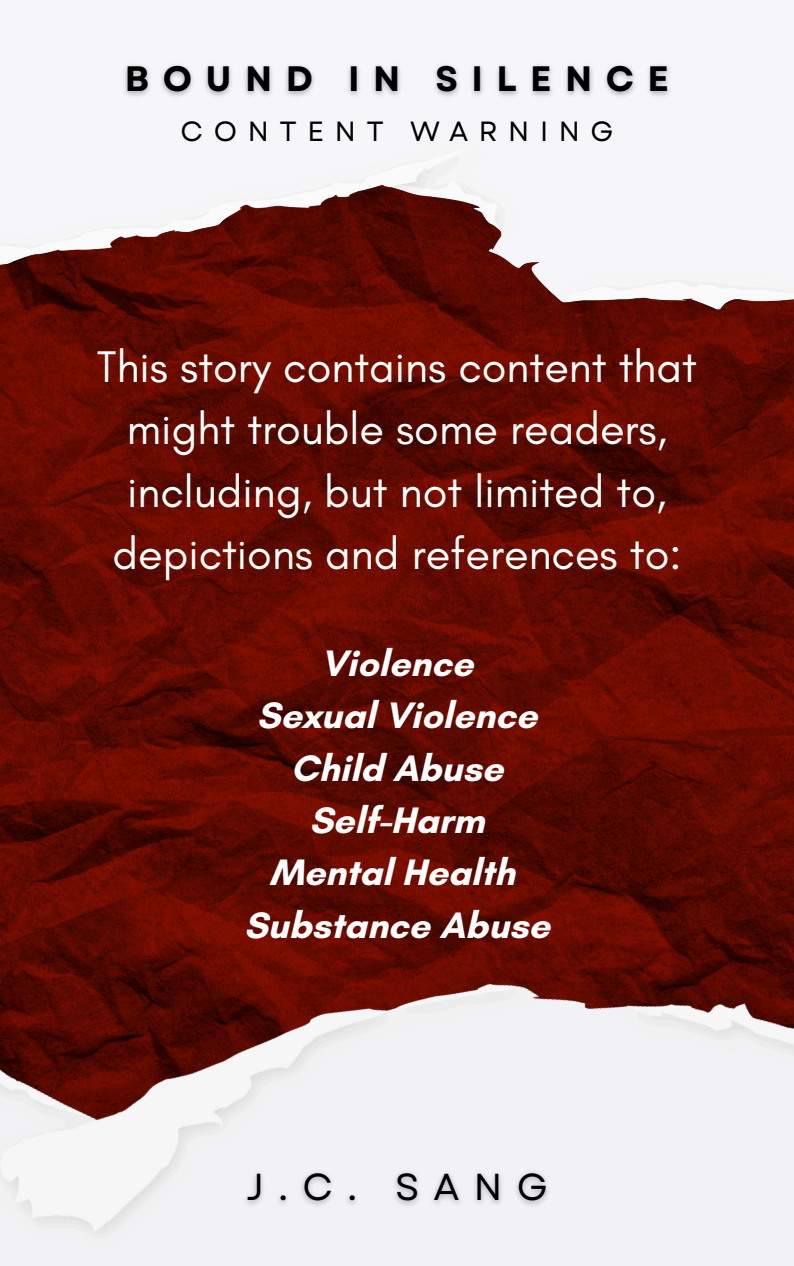
<style>
.page{position:relative;width:794px;height:1266px;background:#fff}
.page>*{position:absolute;margin:0;border:0;box-sizing:border-box;transform-origin:0 0}
.t1{font:45px/62.4px "Glacial Indifference";color:#fff;text-align:center}
.t2{font:700 37.5px/52.3px "Glacial Indifference";color:#fff;text-align:center}
.t3{font:37.5px "Garet";color:#000}
.t4{font:700 35.25px "Garet";letter-spacing:.38em;color:#000}
.t5{font:27.75px "Garet";letter-spacing:.38em;color:#000}
</style>
<div class="page">
<img style="left:0;top:780px;width:793px;height:486px">
<img style="left:0;top:155px;width:793px;height:625px">
<img style="left:122px;top:62px;width:551px;height:37px">
<img style="left:238px;top:1160px;width:324px;height:55px">
<h2 class="t4" style="left:125px;top:54px;width:545px">BOUND IN SILENCE</h2>
<p class="t5" style="left:180px;top:111px;width:434px">CONTENT WARNING</p>
<h1 class="t1" style="left:97px;top:335px;width:601px">This story contains content that might trouble some readers, including, but not limited to, depictions and references to:</h1>
<h4 class="t2" style="left:244px;top:637px;width:307px">Violence<br>Sexual Violence<br>Child Abuse<br>Self-Harm<br>Mental Health<br>Substance Abuse</h4>
<h3 class="t3" style="left:246px;top:1160px;width:303px">J.C. SANG</h3>
</div>
